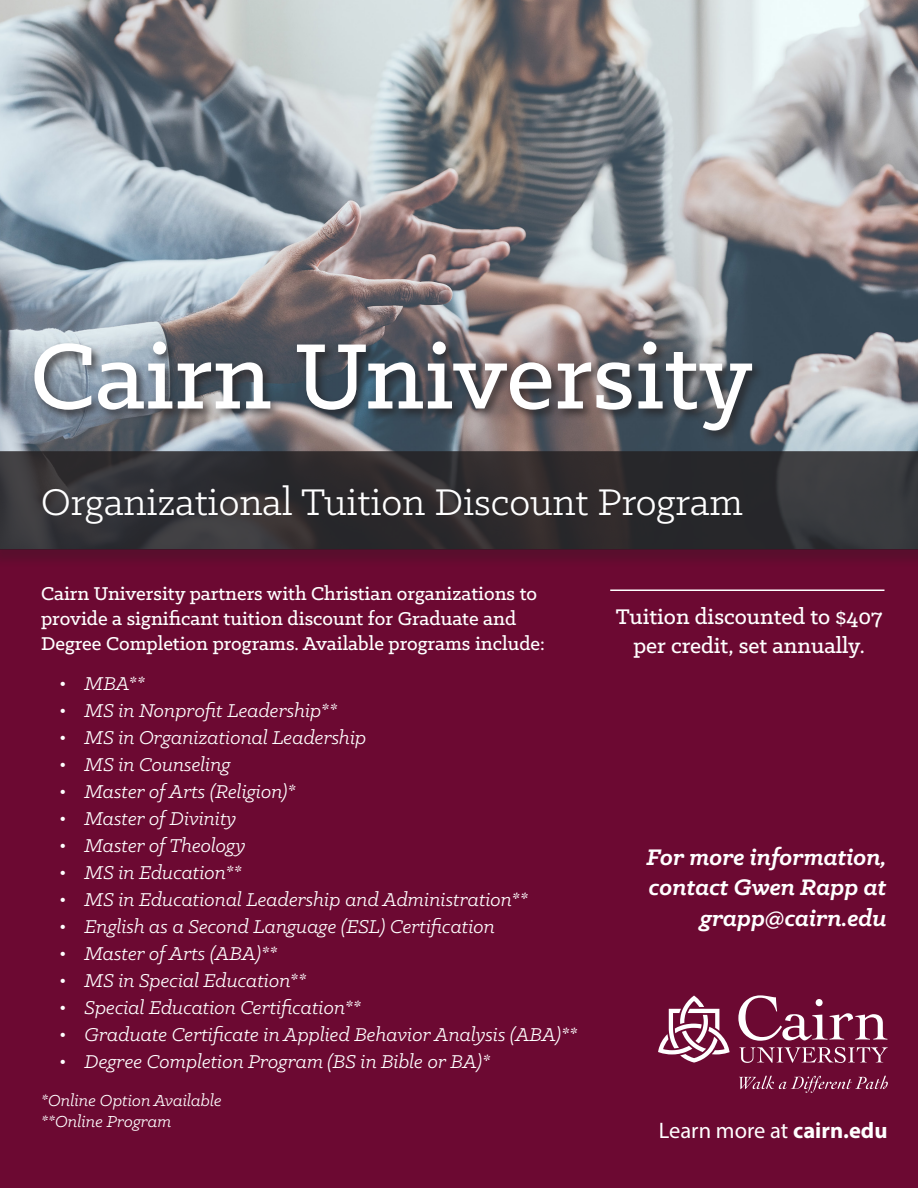
<style>
.page{position:relative;width:918px;height:1188px;background:#fff}
.page>*{position:absolute;margin:0;border:0;box-sizing:border-box;transform-origin:0 0}
.t1{font:500 105px "Klinic Slab";color:#fff}
.t2{font:42px "Klinic Slab";color:#fff}
.t3{font:italic 700 25.5px/30.6px "Klinic Slab";color:#fff;text-align:right}
.t4{font:500 24px/28.8px "Klinic Slab";color:#fff;text-align:center}
.t5{font:22.5px "Myriad Pro";color:#fff}
.t6{font:italic 21px "Klinic Slab";color:#fff}
.t7{font:500 21px/25.2px "Klinic Slab";color:#fff}
.t8{font:italic 18px "Klinic Slab";color:#fff}
.s1{font-weight:700}
</style>
<div class="page">
<img style="left:0;top:0;width:918px;height:451px">
<div style="left:0;top:549px;width:918px;height:639px;background:#6c0932"></div>
<div style="left:0;top:454px;width:918px;height:114px;background:#5f0c2e"></div>
<svg style="left:0;top:451px;width:918px;height:99px;background:#312f32"></svg>
<svg style="left:739px;top:1076px;width:149px;height:17px"></svg>
<svg style="left:738px;top:995px;width:149px;height:46px"></svg>
<svg style="left:658px;top:996px;width:72px;height:67px"></svg>
<svg style="left:739px;top:1047px;width:149px;height:16px"></svg>
<div style="left:30px;top:338px;width:734px;height:105px;background:#231f20;opacity:.75"></div>
<hr style="left:610px;top:590px;width:274px;height:1px;background:#fff">
<p class="t1" style="left:30px;top:308px;width:724px">Cairn University</p>
<p class="t2" style="left:41px;top:475px;width:704px">Organizational Tuition Discount Program</p>
<p class="t7" style="left:41px;top:580px;width:505px">Cairn University partners with Christian organizations to provide a significant tuition discount for Graduate and<br>Degree Completion programs. Available programs include:</p>
<p class="t6" style="left:59px;top:671px;width:87px">• MBA**</p>
<p class="t6" style="left:59px;top:698px;width:280px">• MS in Nonprofit Leadership**</p>
<p class="t6" style="left:59px;top:725px;width:309px">• MS in Organizational Leadership</p>
<p class="t6" style="left:59px;top:752px;width:173px">• MS in Counseling</p>
<p class="t6" style="left:59px;top:779px;width:238px">• Master of Arts (Religion)*</p>
<p class="t6" style="left:59px;top:806px;width:179px">• Master of Divinity</p>
<p class="t6" style="left:59px;top:833px;width:188px">• Master of Theology</p>
<p class="t6" style="left:59px;top:860px;width:184px">• MS in Education**</p>
<p class="t6" style="left:59px;top:887px;width:470px">• MS in Educational Leadership and Administration**</p>
<p class="t6" style="left:59px;top:914px;width:437px">• English as a Second Language (ESL) Certification</p>
<p class="t6" style="left:59px;top:941px;width:220px">• Master of Arts (ABA)**</p>
<p class="t6" style="left:59px;top:968px;width:249px">• MS in Special Education**</p>
<p class="t6" style="left:59px;top:995px;width:303px">• Special Education Certification**</p>
<p class="t6" style="left:59px;top:1022px;width:520px">• Graduate Certificate in Applied Behavior Analysis (ABA)**</p>
<p class="t6" style="left:59px;top:1049px;width:433px">• Degree Completion Program (BS in Bible or BA)*</p>
<p class="t8" style="left:41px;top:1089px;width:182px">*Online Option Available</p>
<p class="t8" style="left:41px;top:1110px;width:132px">**Online Program</p>
<p class="t5" style="left:659px;top:1117px;width:230px">Learn more at <span class="s1">cairn.edu</span></p>
<p class="t4" style="left:616px;top:602px;width:268px">Tuition discounted to $407 per credit, set annually.</p>
<p class="t3" style="left:647px;top:841px;width:242px">For more information, contact Gwen Rapp at grapp@cairn.edu</p>
</div>
